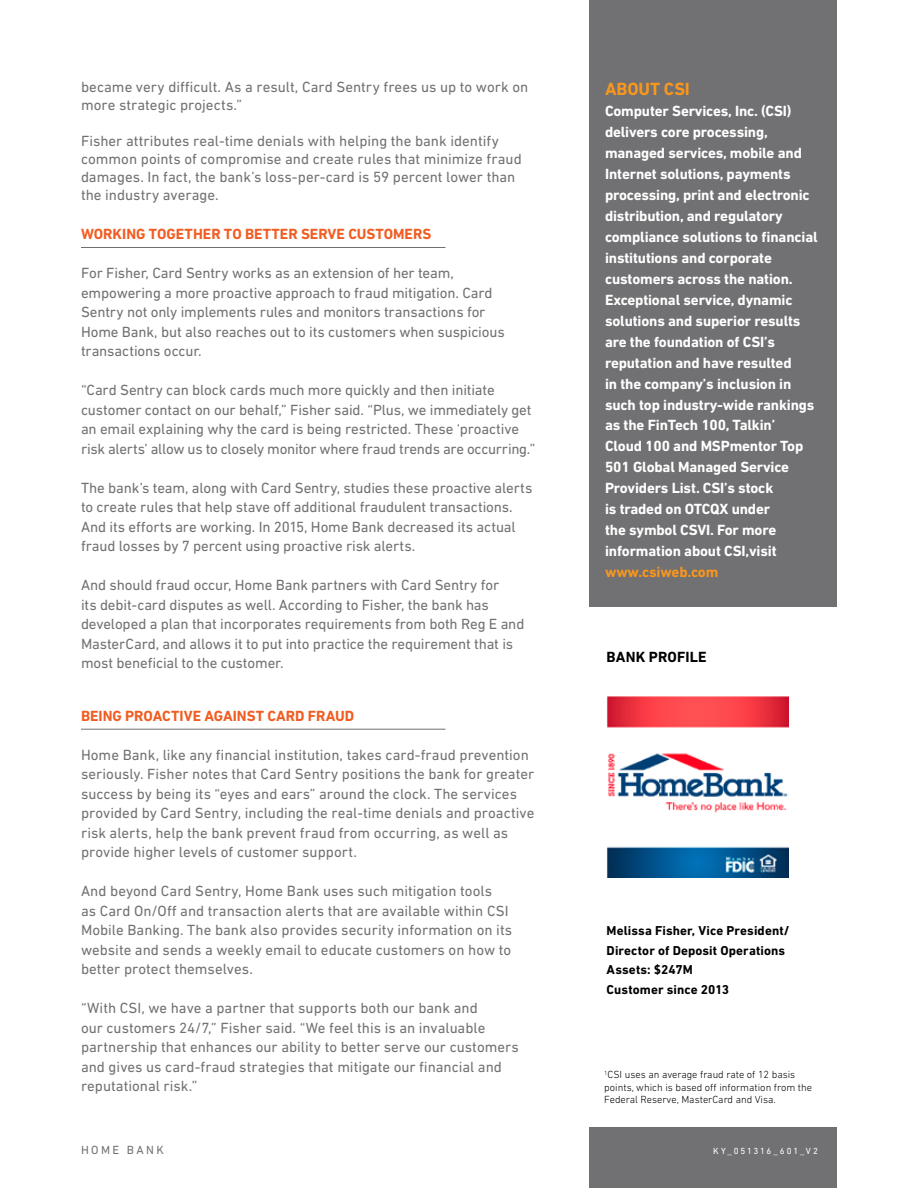
<style>
.page{position:relative;width:918px;height:1188px;background:#fff}
.page>*{position:absolute;margin:0;border:0;box-sizing:border-box;transform-origin:0 0}
.t1{font:700 18px "DIN Next LT Pro";letter-spacing:-.005em;color:#f8971d}
.t2{font:15px/19.5px "DIN Next LT Pro";letter-spacing:-.005em;color:#717073}
.t3{font:700 15px/21px "DIN Next LT Pro";letter-spacing:-.01em;color:#fff}
.t4{font:700 15px "DIN Next LT Pro";color:#f15d22}
.t5{font:700 15px "DIN Next LT Pro";letter-spacing:-.01em;color:#f8971d}
.t6{font:700 15px "DIN Next LT Pro";letter-spacing:.01em;color:#000}
.t7{font:700 13.2px/19.5px "DIN Next LT Pro";letter-spacing:.01em;color:#000}
.t8{font:12px "DIN Next LT Pro";letter-spacing:.2em;color:#717073}
.t9{font:300 10.5px/12.6px "DIN Next LT Pro";color:#000}
.t10{font:9px "DIN Next LT Pro";letter-spacing:.195em;color:#fff}
</style>
<div class="page">
<img style="left:607px;top:696px;width:181px;height:181px">
<div style="left:590px;top:1128px;width:247px;height:60px;background:#717073"></div>
<div style="left:590px;top:0;width:247px;height:606px;background:#717073"></div>
<hr style="left:81px;top:247px;width:365px;height:1px;background:#717073">
<hr style="left:81px;top:729px;width:365px;height:1px;background:#717073">
<p class="t2" style="left:81px;top:78px;width:449px;line-height:18px">became very difficult. As a result, Card Sentry frees us up to work on more strategic projects.”</p>
<p class="t2" style="left:81px;top:132px;width:442px;line-height:18px">Fisher attributes real-time denials with helping the bank identify common points of compromise and create rules that minimize fraud damages. In fact, the bank’s loss-per-card is 59 percent lower than the industry average.</p>
<p class="t4" style="left:81px;top:225px;width:352px">WORKING TOGETHER TO BETTER SERVE CUSTOMERS</p>
<p class="t2" style="left:81px;top:263px;width:425px">For Fisher, Card Sentry works as an extension of her team, empowering a more proactive approach to fraud mitigation. Card Sentry not only implements rules and monitors transactions for Home Bank, but also reaches out to its customers when suspicious transactions occur.</p>
<p class="t2" style="left:81px;top:380px;width:456px">“Card Sentry can block cards much more quickly and then initiate customer contact on our behalf,” Fisher said. “Plus, we immediately get an email explaining why the card is being restricted. These ‘proactive risk alerts’ allow us to closely monitor where fraud trends are occurring.”</p>
<p class="t2" style="left:81px;top:478px;width:453px">The bank’s team, along with Card Sentry, studies these proactive alerts to create rules that help stave off additional fraudulent transactions.<br>And its efforts are working. In 2015, Home Bank decreased its actual fraud losses by 7 percent using proactive risk alerts.</p>
<p class="t2" style="left:81px;top:575px;width:445px">And should fraud occur, Home Bank partners with Card Sentry for<br>its debit-card disputes as well. According to Fisher, the bank has developed a plan that incorporates requirements from both Reg E and MasterCard, and allows it to put into practice the requirement that is most beneficial to the customer.</p>
<p class="t4" style="left:81px;top:707px;width:275px">BEING PROACTIVE AGAINST CARD FRAUD</p>
<p class="t2" style="left:81px;top:745px;width:455px">Home Bank, like any financial institution, takes card-fraud prevention seriously. Fisher notes that Card Sentry positions the bank for greater success by being its “eyes and ears” around the clock. The services provided by Card Sentry, including the real-time denials and proactive risk alerts, help the bank prevent fraud from occurring, as well as provide higher levels of customer support.</p>
<p class="t2" style="left:81px;top:881px;width:433px">And beyond Card Sentry, Home Bank uses such mitigation tools<br>as Card On/Off and transaction alerts that are available within CSI Mobile Banking. The bank also provides security information on its website and sends a weekly email to educate customers on how to better protect themselves.</p>
<p class="t2" style="left:81px;top:998px;width:439px">“With CSI, we have a partner that supports both our bank and<br>our customers 24/7,” Fisher said. “We feel this is an invaluable partnership that enhances our ability to better serve our customers and gives us card-fraud strategies that mitigate our financial and reputational risk.”</p>
<p class="t1" style="left:605px;top:78px;width:86px">ABOUT CSI</p>
<p class="t3" style="left:605px;top:100px;width:214px">Computer Services, Inc. (CSI) delivers core processing, managed services, mobile and<br>Internet solutions, payments processing, print and electronic distribution, and regulatory compliance solutions to financial institutions and corporate customers across the nation.<br>Exceptional service, dynamic solutions and superior results are the foundation of CSI’s reputation and have resulted<br>in the company’s inclusion in such top industry-wide rankings as the FinTech 100, Talkin’<br>Cloud 100 and MSPmentor Top<br>501 Global Managed Service<br>Providers List. CSI’s stock<br>is traded on OTCQX under<br>the symbol CSVI. For more information about CSI,visit</p>
<p class="t5" style="left:605px;top:564px;width:115px">www.csiweb.com</p>
<p class="t6" style="left:607px;top:649px;width:102px">BANK PROFILE</p>
<p class="t7" style="left:607px;top:921px;width:185px">Melissa Fisher, Vice President/<br>Director of Deposit Operations<br>Assets: $247M<br>Customer since 2013</p>
<p class="t9" style="left:604px;top:1068px;width:209px"><sup>1</sup>CSI uses an average fraud rate of 12 basis points, which is based off information from the<br>Federal Reserve, MasterCard and Visa.</p>
<p class="t8" style="left:81px;top:1143px;width:84px">HOME BANK</p>
<p class="t10" style="left:713px;top:1146px;width:106px">KY_051316_601_V2</p>
</div>
